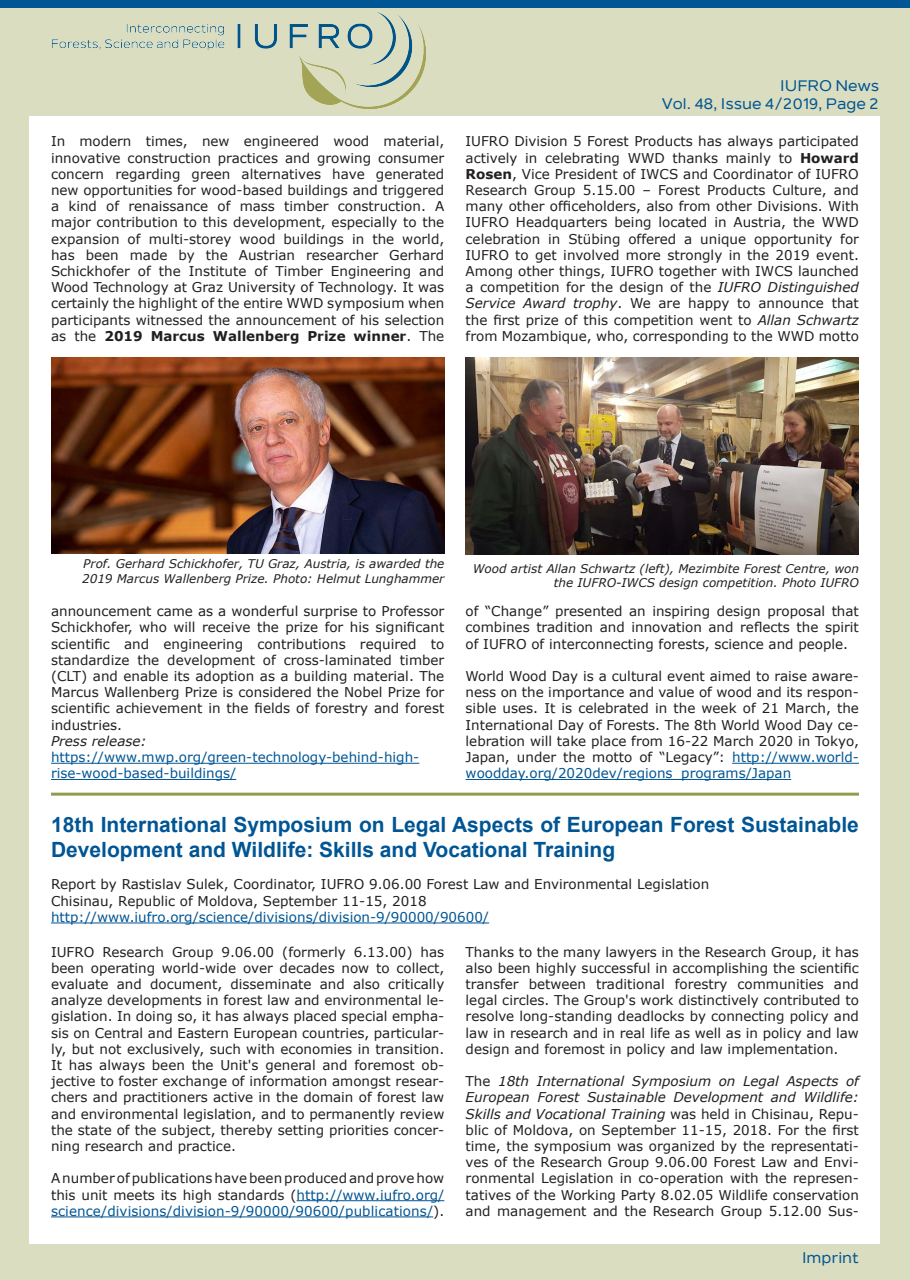
<style>
.page{position:relative;width:910px;height:1280px;background:#daddbf}
.page>*{position:absolute;margin:0;border:0;box-sizing:border-box;transform-origin:0 0}
.t1{font:700 21px/25.2px "Arial";color:#005594}
.t2{font:500 15px "Nolan";color:#005594}
.t3{font:13.5px/16.2px "Verdana";color:#231f20;text-align:justify}
.t4{font:13.5px/16.2px "Verdana";color:#005594}
.t5{font:italic 13.5px "Verdana";color:#231f20}
.t6{font:italic 12px/14.4px "Verdana";color:#231f20}
.s1{font-weight:700}
.s2{font-style:italic}
.s3{color:#005594}
</style>
<div class="page">
<div style="left:30px;top:117px;width:850px;height:1127px;background:#fff"></div>
<img style="left:52px;top:12px;width:374px;height:97px">
<div style="left:0;top:0;width:910px;height:7px;background:#005594"></div>
<hr style="left:51px;top:763px;width:368px;height:1px;background:#005594">
<hr style="left:51px;top:779px;width:185px;height:1px;background:#005594">
<img style="left:51px;top:357px;width:393px;height:197px">
<img style="left:466px;top:357px;width:393px;height:198px">
<hr style="left:732px;top:763px;width:127px;height:1px;background:#005594">
<hr style="left:466px;top:779px;width:325px;height:1px;background:#005594">
<hr style="left:51px;top:793px;width:808px;height:3px;background:#939b50">
<hr style="left:297px;top:1200px;width:147px;height:1px;background:#005594">
<hr style="left:51px;top:1216px;width:382px;height:1px;background:#005594">
<hr style="left:51px;top:922px;width:438px;height:1px;background:#005594">
<p class="t3" style="left:51px;top:133px;width:395px">In modern times, new engineered wood material, innovative construction practices and growing consumer concern regarding green alternatives have generated new opportunities for wood-based buildings and triggered a kind of renaissance of mass timber construction. A major contribution to this development, especially to the expansion of multi-storey wood buildings in the world, has been made by the Austrian researcher Gerhard Schickhofer of the Institute of Timber Engineering and Wood Technology at Graz University of Technology. It was certainly the highlight of the entire WWD symposium when participants witnessed the announcement of his selection as the <span class="s1">2019 Marcus Wallenberg Prize winner</span>. The</p>
<p class="t2" style="left:780px;top:77px;width:100px">IUFRO News</p>
<p class="t2" style="left:662px;top:95px;width:219px">Vol. 48, Issue 4/2019, Page 2</p>
<p class="t3" style="left:466px;top:133px;width:395px">IUFRO Division 5 Forest Products has always participated actively in celebrating WWD thanks mainly to <span class="s1">Howard Rosen</span>, Vice President of IWCS and Coordinator of IUFRO Research Group 5.15.00 – Forest Products Culture, and many other officeholders, also from other Divisions. With IUFRO Headquarters being located in Austria, the WWD celebration in Stübing offered a unique opportunity for IUFRO to get involved more strongly in the 2019 event.<br>Among other things, IUFRO together with IWCS launched a competition for the design of the <span class="s2">IUFRO Distinguished Service Award trophy</span>. We are happy to announce that the first prize of this competition went to <span class="s2">Allan Schwartz </span>from Mozambique, who, corresponding to the WWD motto</p>
<p class="t6" style="left:82px;top:557px;width:364px">Prof. Gerhard Schickhofer, TU Graz, Austria, is awarded the<br>2019 Marcus Wallenberg Prize. Photo: Helmut Lunghammer</p>
<p class="t3" style="left:51px;top:603px;width:395px">announcement came as a wonderful surprise to Professor Schickhofer, who will receive the prize for his significant scientific and engineering contributions required to standardize the development of cross-laminated timber (CLT) and enable its adoption as a building material. The Marcus Wallenberg Prize is considered the Nobel Prize for scientific achievement in the fields of forestry and forest industries.</p>
<p class="t5" style="left:51px;top:732px;width:97px">Press release:</p>
<p class="t4" style="left:51px;top:749px;width:370px">https://www.mwp.org/green-technology-behind-high&shy;rise-wood-based-buildings/</p>
<p class="t6" style="left:473px;top:561px;width:388px;text-align:right">Wood artist Allan Schwartz (left), Mezimbite Forest Centre, won the IUFRO-IWCS design competition. Photo IUFRO</p>
<p class="t3" style="left:466px;top:603px;width:395px">of “Change” presented an inspiring design proposal that combines tradition and innovation and reflects the spirit of IUFRO of interconnecting forests, science and people.</p>
<p class="t3" style="left:466px;top:668px;width:395px">World Wood Day is a cultural event aimed to raise aware&shy;ness on the importance and value of wood and its respon&shy;sible uses. It is celebrated in the week of 21 March, the International Day of Forests. The 8th World Wood Day ce&shy;lebration will take place from 16-22 March 2020 in Tokyo, Japan, under the motto of “Legacy”: <span class="s3">http://www.world&shy;woodday.org/2020dev/regions_programs/Japan</span></p>
<p class="t1" style="left:51px;top:812px;width:809px">18th International Symposium on Legal Aspects of European Forest Sustainable<br>Development and Wildlife: Skills and Vocational Training</p>
<p class="t3" style="left:51px;top:876px;width:660px">Report by Rastislav Sulek, Coordinator, IUFRO 9.06.00 Forest Law and Environmental Legislation</p>
<p class="t3" style="left:51px;top:892px;width:377px">Chisinau, Republic of Moldova, September 11-15, 2018</p>
<p class="t4" style="left:51px;top:909px;width:440px">http://www.iufro.org/science/divisions/division-9/90000/90600/</p>
<p class="t3" style="left:51px;top:943px;width:395px">IUFRO Research Group 9.06.00 (formerly 6.13.00) has been operating world-wide over decades now to collect, evaluate and document, disseminate and also critically analyze developments in forest law and environmental le&shy;gislation. In doing so, it has always placed special empha&shy;sis on Central and Eastern European countries, particular&shy;ly, but not exclusively, such with economies in transition.<br>It has always been the Unit's general and foremost ob&shy;jective to foster exchange of information amongst resear&shy;chers and practitioners active in the domain of forest law and environmental legislation, and to permanently review the state of the subject, thereby setting priorities concer&shy;ning research and practice.</p>
<p class="t3" style="left:51px;top:1170px;width:395px">A number of publications have been produced and prove how this unit meets its high standards (<span class="s3">http://www.iufro.org/ science/divisions/division-9/90000/90600/publications/</span>).</p>
<p class="t3" style="left:466px;top:943px;width:395px">Thanks to the many lawyers in the Research Group, it has also been highly successful in accomplishing the scientific transfer between traditional forestry communities and legal circles. The Group's work distinctively contributed to resolve long-standing deadlocks by connecting policy and law in research and in real life as well as in policy and law design and foremost in policy and law implementation.</p>
<p class="t3" style="left:466px;top:1073px;width:395px">The <span class="s2">18th International Symposium on Legal Aspects of European Forest Sustainable Development and Wildlife:<br>Skills and Vocational Training</span> was held in Chisinau, Repu&shy;blic of Moldova, on September 11-15, 2018. For the first time, the symposium was organized by the representati&shy;ves of the Research Group 9.06.00 Forest Law and Envi&shy;ronmental Legislation in co-operation with the represen&shy;tatives of the Working Party 8.02.05 Wildlife conservation and management and the Research Group 5.12.00 Sus-</p>
<p class="t2" style="left:802px;top:1248px;width:58px">Imprint</p>
</div>
